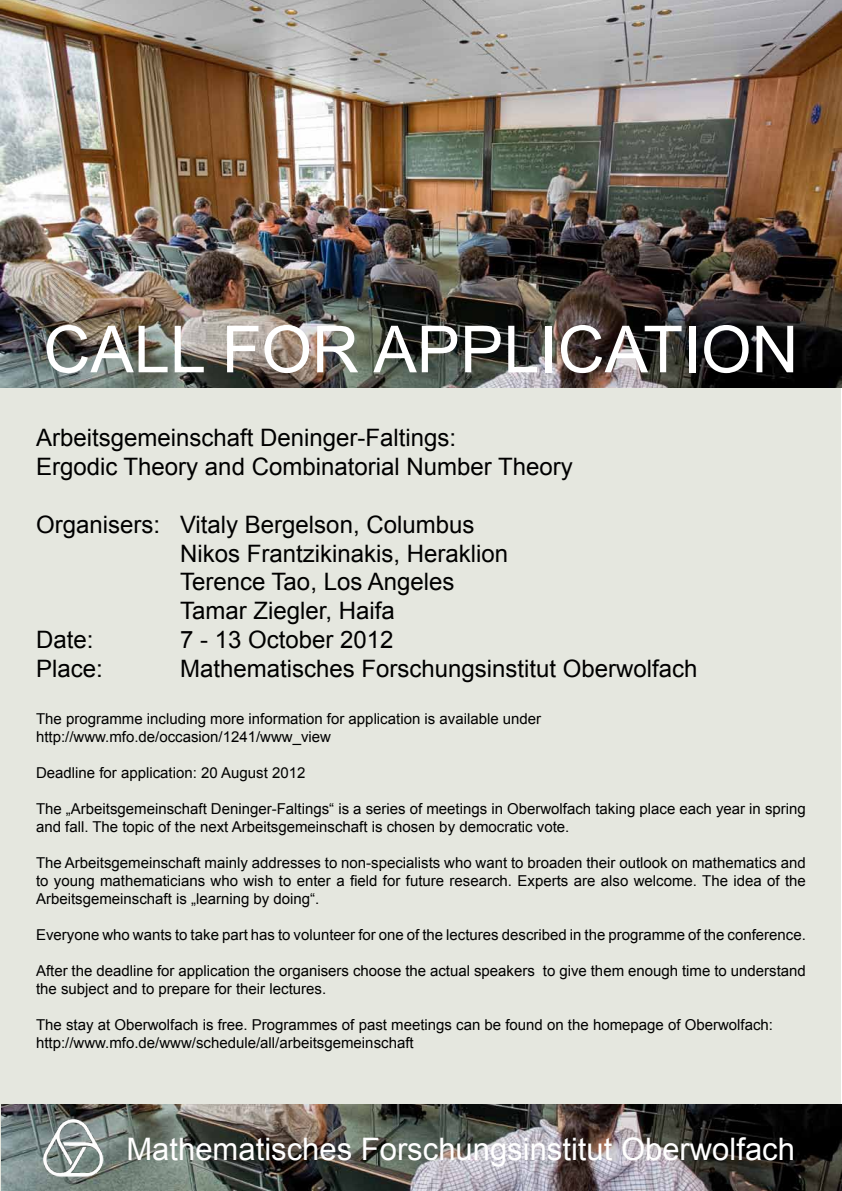
<style>
.page{position:relative;width:842px;height:1191px;background:#fff}
.page>*{position:absolute;margin:0;border:0;box-sizing:border-box;transform-origin:0 0}
.t1{font:65px "Arial";color:#fff}
.t2{font:31px "Arial";color:#fff}
.t3{font:24px/28.8px "Arial";color:#000}
.t4{font:15px/18px "Arial";color:#000}
</style>
<div class="page">
<div style="left:0;top:0;width:841px;height:1190px;background:#e5e7df"></div>
<img style="left:1px;top:1105px;width:841px;height:86px">
<img style="left:0;top:0;width:842px;height:388px">
<img style="left:41px;top:1117px;width:64px;height:60px">
<h1 class="t1" style="left:43px;top:307px;width:756px">CALL FOR APPLICATION</h1>
<h3 class="t3" style="left:36px;top:424px;width:538px">Arbeitsgemeinschaft Deninger-Faltings:<br>Ergodic Theory and Combinatorial Number Theory</h3>
<h3 class="t3" style="left:36px;top:510px;width:440px">Organisers: Vitaly Bergelson, Columbus</h3>
<h3 class="t3" style="left:180px;top:539px;width:330px">Nikos Frantzikinakis, Heraklion</h3>
<h3 class="t3" style="left:180px;top:568px;width:276px">Terence Tao, Los Angeles</h3>
<h3 class="t3" style="left:180px;top:596px;width:216px">Tamar Ziegler, Haifa</h3>
<h3 class="t3" style="left:36px;top:625px;width:59px">Date:</h3>
<h3 class="t3" style="left:180px;top:625px;width:215px">7 - 13 October 2012</h3>
<h3 class="t3" style="left:36px;top:654px;width:68px">Place:</h3>
<h3 class="t3" style="left:180px;top:654px;width:519px">Mathematisches Forschungsinstitut Oberwolfach</h3>
<p class="t4" style="left:36px;top:709px;width:507px">The programme including more information for application is available under http://www.mfo.de/occasion/1241/www_view</p>
<p class="t4" style="left:36px;top:763px;width:271px">Deadline for application: 20 August 2012</p>
<p class="t4" style="left:36px;top:799px;width:771px">The „Arbeitsgemeinschaft Deninger-Faltings“ is a series of meetings in Oberwolfach taking place each year in spring and fall. The topic of the next Arbeitsgemeinschaft is chosen by democratic vote.</p>
<p class="t4" style="left:36px;top:853px;width:771px;text-align:justify">The Arbeitsgemeinschaft mainly addresses to non-specialists who want to broaden their outlook on mathematics and to young mathematicians who wish to enter a field for future research. Experts are also welcome. The idea of the Arbeitsgemeinschaft is „learning by doing“.</p>
<p class="t4" style="left:36px;top:925px;width:771px">Everyone who wants to take part has to volunteer for one of the lectures described in the programme of the conference.</p>
<p class="t4" style="left:36px;top:961px;width:771px">After the deadline for application the organisers choose the actual speakers to give them enough time to understand the subject and to prepare for their lectures.</p>
<p class="t4" style="left:36px;top:1015px;width:739px">The stay at Oberwolfach is free. Programmes of past meetings can be found on the homepage of Oberwolfach: http://www.mfo.de/www/schedule/all/arbeitsgemeinschaft</p>
<h2 class="t2" style="left:126px;top:1129px;width:670px">Mathematisches Forschungsinstitut Oberwolfach</h2>
</div>
